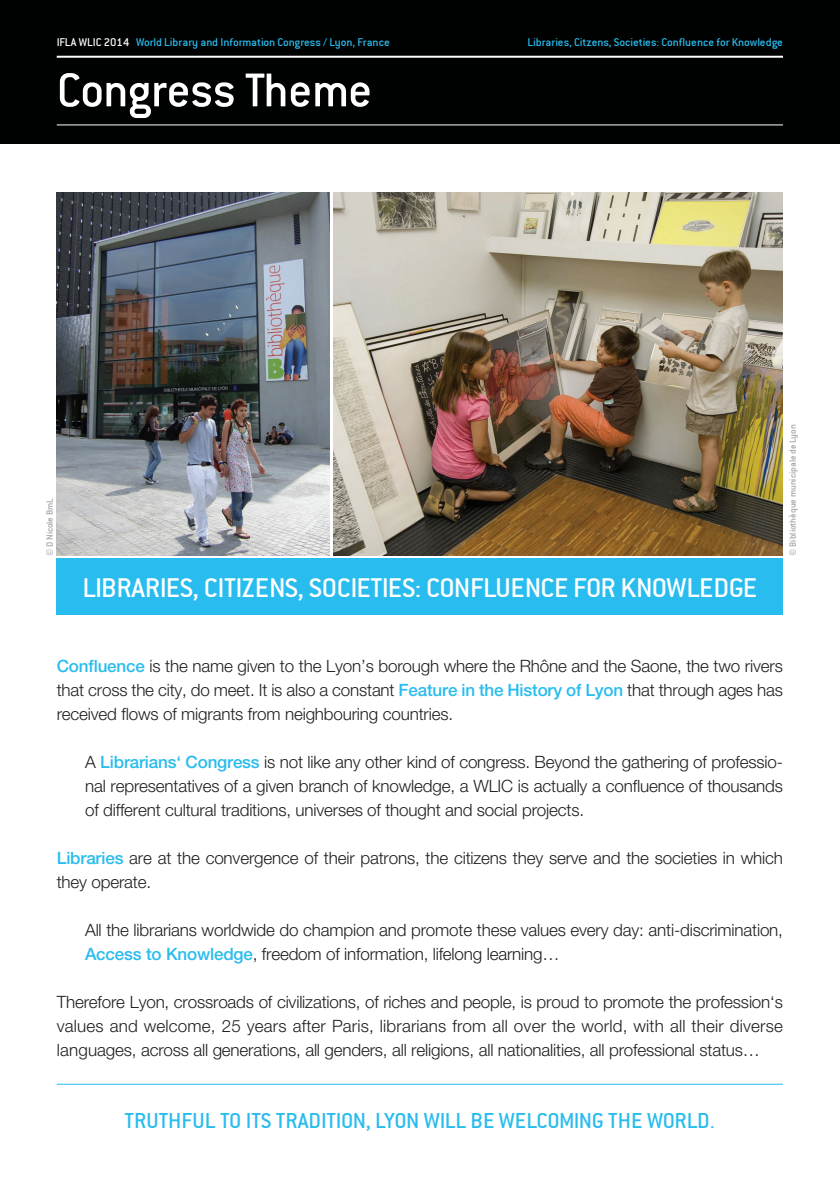
<style>
.page{position:relative;width:840px;height:1191px;background:#fff}
.page>*{position:absolute;margin:0;border:0;box-sizing:border-box;transform-origin:0 0}
.t1{font:52px "Conduit ITC";letter-spacing:-.005em;color:#fff}
.t2{font:30px "Conduit ITC";letter-spacing:-.015em;color:#fff}
.t3{font:24px "Conduit ITC";letter-spacing:-.01em;color:#29bcee}
.t4{font:300 17px/24px "Helvetica Neue LT";letter-spacing:-.01em;color:#231f20;text-align:justify}
.t5{font:12.4px "Conduit ITC";color:#29bcee}
.t6{font:10px "Conduit ITC";color:#a1a3a6}
.s1{color:#fff}
.s2{font-weight:500;color:#29bcee}
</style>
<div class="page">
<img style="left:57px;top:192px;width:272px;height:364px">
<img style="left:334px;top:192px;width:448px;height:364px">
<div style="left:0;top:0;width:839px;height:143px;background:#000101"></div>
<div style="left:57px;top:558px;width:725px;height:57px;background:#29bcee"></div>
<hr style="left:57px;top:56px;width:725px;height:2px;background:#fff">
<hr style="left:57px;top:124px;width:725px;height:1px;background:#fff">
<hr style="left:57px;top:1083px;width:725px;height:1px;background:#29bcee">
<p class="t5" style="left:57px;top:35px;width:334px"><span class="s1">IFLA WLIC 2014</span> World Library and Information Congress / Lyon, France</p>
<p class="t5" style="left:527px;top:35px;width:257px">Libraries, Citzens, Societies: Confluence for Knowledge</p>
<h1 class="t1" style="left:57px;top:61px;width:317px">Congress Theme</h1>
<p class="t6" style="left:44px;top:556px;width:59px;rotate:-90deg">© D Nicole BmL</p>
<h2 class="t2" style="left:82px;top:570px;width:676px">LIBRARIES, CITIZENS, SOCIETIES: CONFLUENCE FOR KNOWLEDGE</h2>
<p class="t6" style="left:786px;top:556px;width:133px;rotate:-90deg">© Bibliothèque municipale de Lyon</p>
<p class="t4" style="left:57px;top:654px;width:727px"><span class="s2">Confluence</span> is the name given to the Lyon’s borough where the Rhône and the Saone, the two rivers that cross the city, do meet. It is also a constant <span class="s2">Feature in the History of Lyon</span> that through ages has received flows of migrants from neighbouring countries.</p>
<p class="t4" style="left:85px;top:750px;width:699px">A <span class="s2">Librarians‘ Congress</span> is not like any other kind of congress. Beyond the gathering of professio&shy;nal representatives of a given branch of knowledge, a WLIC is actually a confluence of thousands of different cultural traditions, universes of thought and social projects.</p>
<p class="t4" style="left:57px;top:846px;width:727px"><span class="s2">Libraries</span> are at the convergence of their patrons, the citizens they serve and the societies in which they operate.</p>
<p class="t4" style="left:85px;top:918px;width:699px">All the librarians worldwide do champion and promote these values every day: anti-discrimination,<br><span class="s2">Access to Knowledge</span>, freedom of information, lifelong learning…</p>
<p class="t4" style="left:57px;top:990px;width:727px">Therefore Lyon, crossroads of civilizations, of riches and people, is proud to promote the profession‘s values and welcome, 25 years after Paris, librarians from all over the world, with all their diverse languages, across all generations, all genders, all religions, all nationalities, all professional status…</p>
<h3 class="t3" style="left:124px;top:1107px;width:591px">TRUTHFUL TO ITS TRADITION, LYON WILL BE WELCOMING THE WORLD.</h3>
</div>
